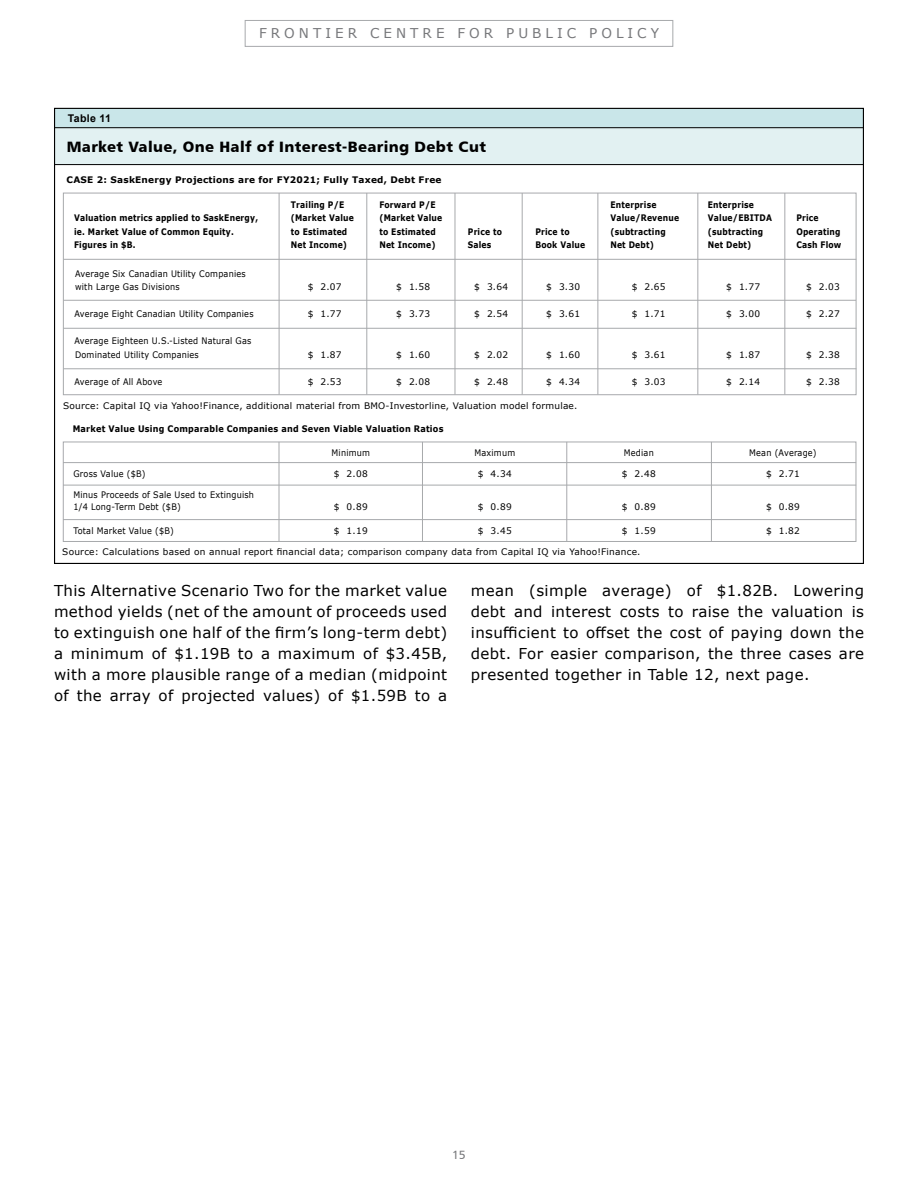
<style>
.page{position:relative;width:918px;height:1188px;background:#fff}
.page>*{position:absolute;margin:0;border:0;box-sizing:border-box;transform-origin:0 0}
.t1{font:15px/21px "Verdana";letter-spacing:.025em;color:#000;text-align:justify}
.t2{font:15px "Humanist 777 BT Black B";letter-spacing:.025em;color:#000}
.t3{font:13.5px "Verdana";letter-spacing:.3em;color:#77787b}
.t4{font:12px "Humanist 777 BT Roman B";color:#77787b}
.t5{font:700 10.65px "Arial";letter-spacing:.025em;color:#000}
.t6{font:9px "Verdana";letter-spacing:.025em;color:#000}
.t7{font:700 9px "Verdana";letter-spacing:.025em;color:#000;scale:.85 1}
.t8{font:9px/13.5px "Verdana";letter-spacing:.025em;color:#000;scale:.9 1}
.t9{font:700 9px "Verdana";letter-spacing:.025em;color:#000;scale:.9 1}
.t10{font:700 9px "Verdana";letter-spacing:.025em;color:#000}
</style>
<div class="page">
<div style="left:245px;top:20px;width:428px;height:27px;border:1px solid #a7a9ac"></div>
<div style="left:63px;top:193px;width:793px;height:202px;border:1px solid #a7a9ac"></div>
<div style="left:63px;top:442px;width:793px;height:100px;border:1px solid #a7a9ac"></div>
<div style="left:55px;top:108px;width:809px;height:20px;background:#c9e6e9"></div>
<div style="left:55px;top:128px;width:809px;height:37px;background:#e2f1f2"></div>
<hr style="left:55px;top:127px;width:809px;height:1px;background:#000">
<hr style="left:54px;top:164px;width:810px;height:1px;background:#000">
<hr style="left:63px;top:259px;width:793px;height:1px;background:#a7a9ac">
<hr style="left:63px;top:300px;width:793px;height:1px;background:#a7a9ac">
<hr style="left:63px;top:328px;width:793px;height:1px;background:#a7a9ac">
<hr style="left:366px;top:193px;width:1px;height:202px;background:#a7a9ac">
<hr style="left:279px;top:193px;width:1px;height:202px;background:#a7a9ac">
<hr style="left:455px;top:193px;width:1px;height:202px;background:#a7a9ac">
<hr style="left:697px;top:193px;width:1px;height:202px;background:#a7a9ac">
<hr style="left:522px;top:193px;width:1px;height:202px;background:#a7a9ac">
<hr style="left:597px;top:193px;width:1px;height:202px;background:#a7a9ac">
<hr style="left:63px;top:462px;width:793px;height:1px;background:#a7a9ac">
<hr style="left:279px;top:442px;width:1px;height:100px;background:#a7a9ac">
<hr style="left:566px;top:442px;width:1px;height:100px;background:#a7a9ac">
<hr style="left:422px;top:442px;width:1px;height:100px;background:#a7a9ac">
<hr style="left:711px;top:442px;width:1px;height:100px;background:#a7a9ac">
<hr style="left:784px;top:193px;width:1px;height:202px;background:#a7a9ac">
<hr style="left:63px;top:368px;width:793px;height:1px;background:#a7a9ac">
<hr style="left:63px;top:485px;width:793px;height:1px;background:#a7a9ac">
<hr style="left:63px;top:519px;width:793px;height:1px;background:#a7a9ac">
<p class="t5" style="left:68px;top:111px;width:45px">Table 11</p>
<p class="t3" style="left:259px;top:24px;width:402px">FRONTIER CENTRE FOR PUBLIC POLICY</p>
<p class="t2" style="left:67px;top:137px;width:421px">Market Value, One Half of Interest-Bearing Debt Cut</p>
<p class="t10" style="left:67px;top:173px;width:377px">CASE 2: SaskEnergy Projections are for FY2021; Fully Taxed, Debt Free</p>
<p class="t7" style="left:291px;top:198px;width:65px">Trailing P/E</p>
<p class="t7" style="left:379px;top:198px;width:68px">Forward P/E</p>
<p class="t7" style="left:610px;top:198px;width:56px">Enterprise</p>
<p class="t7" style="left:708px;top:198px;width:56px">Enterprise</p>
<p class="t7" style="left:74px;top:212px;width:218px">Valuation metrics applied to SaskEnergy,</p>
<p class="t7" style="left:291px;top:212px;width:76px">(Market Value</p>
<p class="t7" style="left:379px;top:212px;width:76px">(Market Value</p>
<p class="t7" style="left:610px;top:212px;width:82px">Value/Revenue</p>
<p class="t7" style="left:708px;top:212px;width:77px">Value/EBITDA</p>
<p class="t7" style="left:796px;top:212px;width:28px">Price</p>
<p class="t7" style="left:74px;top:225px;width:190px">ie. Market Value of Common Equity.</p>
<p class="t7" style="left:291px;top:225px;width:68px">to Estimated</p>
<p class="t7" style="left:379px;top:225px;width:68px">to Estimated</p>
<p class="t7" style="left:468px;top:225px;width:42px">Price to</p>
<p class="t7" style="left:535px;top:225px;width:42px">Price to</p>
<p class="t7" style="left:610px;top:225px;width:67px">(subtracting</p>
<p class="t7" style="left:708px;top:225px;width:67px">(subtracting</p>
<p class="t7" style="left:796px;top:225px;width:54px">Operating</p>
<p class="t7" style="left:74px;top:239px;width:74px">Figures in $B.</p>
<p class="t7" style="left:291px;top:239px;width:68px">Net Income)</p>
<p class="t7" style="left:379px;top:239px;width:68px">Net Income)</p>
<p class="t7" style="left:468px;top:239px;width:29px">Sales</p>
<p class="t7" style="left:535px;top:239px;width:60px">Book Value</p>
<p class="t7" style="left:610px;top:239px;width:53px">Net Debt)</p>
<p class="t7" style="left:708px;top:239px;width:53px">Net Debt)</p>
<p class="t7" style="left:796px;top:239px;width:55px">Cash Flow</p>
<p class="t8" style="left:75px;top:267px;width:191px">Average Six Canadian Utility Companies with Large Gas Divisions</p>
<p class="t6" style="left:308px;top:281px;width:35px">$ 2.07</p>
<p class="t6" style="left:396px;top:281px;width:35px">$ 1.58</p>
<p class="t6" style="left:474px;top:281px;width:35px">$ 3.64</p>
<p class="t6" style="left:546px;top:281px;width:35px">$ 3.30</p>
<p class="t6" style="left:632px;top:281px;width:35px">$ 2.65</p>
<p class="t6" style="left:726px;top:281px;width:35px">$ 1.77</p>
<p class="t6" style="left:806px;top:281px;width:35px">$ 2.03</p>
<p class="t8" style="left:74px;top:307px;width:201px">Average Eight Canadian Utility Companies</p>
<p class="t6" style="left:308px;top:308px;width:35px">$ 1.77</p>
<p class="t6" style="left:396px;top:308px;width:35px">$ 3.73</p>
<p class="t6" style="left:474px;top:308px;width:35px">$ 2.54</p>
<p class="t6" style="left:546px;top:308px;width:35px">$ 3.61</p>
<p class="t6" style="left:632px;top:308px;width:35px">$ 1.71</p>
<p class="t6" style="left:726px;top:308px;width:35px">$ 3.00</p>
<p class="t6" style="left:806px;top:308px;width:35px">$ 2.27</p>
<p class="t8" style="left:74px;top:334px;width:198px">Average Eighteen U.S.-Listed Natural Gas<br>Dominated Utility Companies</p>
<p class="t6" style="left:308px;top:349px;width:35px">$ 1.87</p>
<p class="t6" style="left:396px;top:349px;width:35px">$ 1.60</p>
<p class="t6" style="left:474px;top:349px;width:35px">$ 2.02</p>
<p class="t6" style="left:546px;top:349px;width:35px">$ 1.60</p>
<p class="t6" style="left:632px;top:349px;width:35px">$ 3.61</p>
<p class="t6" style="left:726px;top:349px;width:35px">$ 1.87</p>
<p class="t6" style="left:806px;top:349px;width:35px">$ 2.38</p>
<p class="t8" style="left:74px;top:375px;width:99px">Average of All Above</p>
<p class="t6" style="left:308px;top:376px;width:35px">$ 2.53</p>
<p class="t6" style="left:396px;top:376px;width:35px">$ 2.08</p>
<p class="t6" style="left:474px;top:376px;width:35px">$ 2.48</p>
<p class="t6" style="left:546px;top:376px;width:35px">$ 4.34</p>
<p class="t6" style="left:632px;top:376px;width:35px">$ 3.03</p>
<p class="t6" style="left:726px;top:376px;width:35px">$ 2.14</p>
<p class="t6" style="left:806px;top:376px;width:35px">$ 2.38</p>
<p class="t6" style="left:63px;top:400px;width:516px">Source: Capital IQ via Yahoo!Finance, additional material from BMO-Investorline, Valuation model formulae.</p>
<p class="t9" style="left:73px;top:422px;width:414px">Market Value Using Comparable Companies and Seven Viable Valuation Ratios</p>
<p class="t8" style="left:332px;top:446px;width:44px">Minimum</p>
<p class="t8" style="left:474px;top:446px;width:47px">Maximum</p>
<p class="t8" style="left:624px;top:446px;width:35px">Median</p>
<p class="t8" style="left:749px;top:446px;width:76px">Mean (Average)</p>
<p class="t8" style="left:73px;top:467px;width:82px">Gross Value ($B)</p>
<p class="t6" style="left:334px;top:467px;width:35px">$ 2.08</p>
<p class="t6" style="left:478px;top:467px;width:35px">$ 4.34</p>
<p class="t6" style="left:622px;top:467px;width:35px">$ 2.48</p>
<p class="t6" style="left:766px;top:467px;width:35px">$ 2.71</p>
<p class="t8" style="left:73px;top:489px;width:202px;line-height:12px">Minus Proceeds of Sale Used to Extinguish<br>1/4 Long-Term Debt ($B)</p>
<p class="t6" style="left:334px;top:501px;width:35px">$ 0.89</p>
<p class="t6" style="left:478px;top:501px;width:35px">$ 0.89</p>
<p class="t6" style="left:622px;top:501px;width:35px">$ 0.89</p>
<p class="t6" style="left:766px;top:501px;width:35px">$ 0.89</p>
<p class="t8" style="left:73px;top:524px;width:113px">Total Market Value ($B)</p>
<p class="t6" style="left:334px;top:524px;width:35px">$ 1.19</p>
<p class="t6" style="left:478px;top:524px;width:35px">$ 3.45</p>
<p class="t6" style="left:622px;top:524px;width:35px">$ 1.59</p>
<p class="t6" style="left:766px;top:524px;width:35px">$ 1.82</p>
<p class="t6" style="left:62px;top:546px;width:580px">Source: Calculations based on annual report financial data; comparison company data from Capital IQ via Yahoo!Finance.</p>
<p class="t1" style="left:54px;top:580px;width:395px">This Alternative Scenario Two for the market value method yields (net of the amount of proceeds used to extinguish one half of the firm’s long-term debt) a minimum of $1.19B to a maximum of $3.45B, with a more plausible range of a median (midpoint of the array of projected values) of $1.59B to a</p>
<p class="t1" style="left:471px;top:580px;width:395px">mean (simple average) of $1.82B. Lowering debt and interest costs to raise the valuation is insufficient to offset the cost of paying down the debt. For easier comparison, the three cases are presented together in Table 12, next page.</p>
<p class="t4" style="left:452px;top:1148px;width:15px">15</p>
</div>
